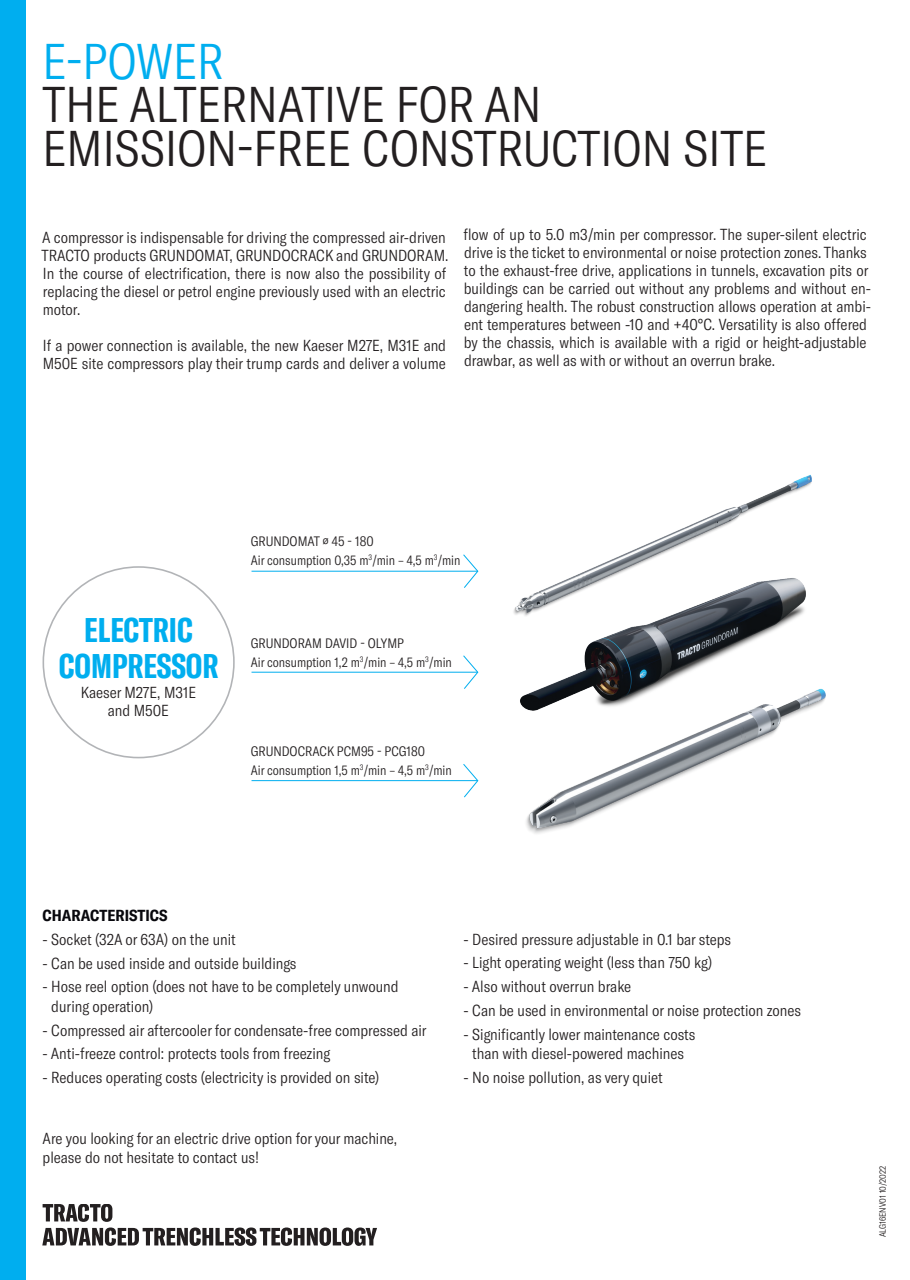
<style>
.page{position:relative;width:910px;height:1280px;background:#fff}
.page>*{position:absolute;margin:0;border:0;box-sizing:border-box;transform-origin:0 0}
.t1{font:300 condensed 49.5px/43.5px "GT America";color:#231f20}
.t2{font:300 condensed 49.5px "GT America";color:#00aeef}
.t3{font:700 extra-condensed 33.75px/35.4px "GT America";color:#00aeef;text-align:center}
.t4{font:300 condensed 15.75px/18px "GT America";color:#231f20}
.t5{font:700 condensed 15.75px "GT America";color:#08080d}
.t6{font:300 condensed 13.5px/18.8px "GT America";color:#231f20}
.t7{font:300 condensed 9px "GT America";color:#231f20}
</style>
<div class="page">
<div style="left:0;top:0;width:26px;height:1280px;background:#00aeef"></div>
<img style="left:520px;top:634px;width:306px;height:200px">
<img style="left:513px;top:474px;width:299px;height:160px">
<hr style="left:252px;top:571px;width:226px;height:1px;background:#00aeef">
<svg style="left:462px;top:554px;width:17px;height:34px"></svg>
<hr style="left:252px;top:672px;width:226px;height:1px;background:#00aeef">
<svg style="left:462px;top:655px;width:17px;height:34px"></svg>
<hr style="left:252px;top:780px;width:226px;height:1px;background:#00aeef">
<svg style="left:462px;top:764px;width:17px;height:34px"></svg>
<svg style="left:42px;top:1204px;width:335px;height:42px"></svg>
<h1 class="t2" style="left:43px;top:33px;width:183px">E-POWER</h1>
<h1 class="t1" style="left:43px;top:84px;width:726px">THE ALTERNATIVE FOR AN<br>EMISSION-FREE CONSTRUCTION SITE</h1>
<p class="t4" style="left:41px;top:228px;width:409px">A compressor is indispensable for driving the compressed air-driven TRACTO products GRUNDOMAT, GRUNDOCRACK and GRUNDORAM.<br>In the course of electrification, there is now also the possibility of replacing the diesel or petrol engine previously used with an electric motor.</p>
<p class="t4" style="left:43px;top:336px;width:405px">If a power connection is available, the new Kaeser M27E, M31E and<br>M50E site compressors play their trump cards and deliver a volume</p>
<p class="t4" style="left:463px;top:226px;width:409px">flow of up to 5.0 m3/min per compressor. The super-silent electric drive is the ticket to environmental or noise protection zones. Thanks to the exhaust-free drive, applications in tunnels, excavation pits or buildings can be carried out without any problems and without en&shy;dangering health. The robust construction allows operation at ambi&shy;ent temperatures between -10 and +40°C. Versatility is also offered by the chassis, which is available with a rigid or height-adjustable drawbar, as well as with or without an overrun brake.</p>
<h2 class="t3" style="left:59px;top:612px;width:161px">ELECTRIC<br>COMPRESSOR</h2>
<p class="t4" style="left:81px;top:684px;width:117px;text-align:center">Kaeser M27E, M31E and M50E</p>
<p class="t6" style="left:251px;top:532px;width:211px">GRUNDOMAT ∅ 45 - 180<br>Air consumption 0,35 m<sup>3</sup>/min – 4,5 m<sup>3</sup>/min</p>
<p class="t6" style="left:251px;top:634px;width:202px">GRUNDORAM DAVID - OLYMP<br>Air consumption 1,2 m<sup>3</sup>/min – 4,5 m<sup>3</sup>/min</p>
<p class="t6" style="left:251px;top:742px;width:202px">GRUNDOCRACK PCM95 - PCG180<br>Air consumption 1,5 m<sup>3</sup>/min – 4,5 m<sup>3</sup>/min</p>
<p class="t5" style="left:43px;top:906px;width:127px">CHARACTERISTICS</p>
<p class="t4" style="left:43px;top:930px;width:195px">- Socket (32A or 63A) on the unit</p>
<p class="t4" style="left:43px;top:954px;width:256px">- Can be used inside and outside buildings</p>
<p class="t4" style="left:51px;top:977px;width:349px;line-height:19.5px;text-indent:-9px">- Hose reel option (does not have to be completely unwound during operation)</p>
<p class="t4" style="left:43px;top:1021px;width:386px">- Compressed air aftercooler for condensate-free compressed air</p>
<p class="t4" style="left:43px;top:1045px;width:289px">- Anti-freeze control: protects tools from freezing</p>
<p class="t4" style="left:43px;top:1069px;width:338px">- Reduces operating costs (electricity is provided on site)</p>
<p class="t4" style="left:43px;top:1128px;width:356px;line-height:19.5px">Are you looking for an electric drive option for your machine, please do not hesitate to contact us!</p>
<p class="t4" style="left:463px;top:930px;width:269px">- Desired pressure adjustable in 0.1 bar steps</p>
<p class="t4" style="left:463px;top:954px;width:250px">- Light operating weight (less than 750 kg)</p>
<p class="t4" style="left:463px;top:977px;width:169px">- Also without overrun brake</p>
<p class="t4" style="left:463px;top:1001px;width:339px">- Can be used in environmental or noise protection zones</p>
<p class="t4" style="left:463px;top:1024px;width:233px;line-height:19.5px;text-align:center">- Significantly lower maintenance costs than with diesel-powered machines</p>
<p class="t4" style="left:463px;top:1068px;width:201px">- No noise pollution, as very quiet</p>
<p class="t7" style="left:877px;top:1237px;width:73px;rotate:-90deg">ALG16ENV01 10/2022</p>
</div>
